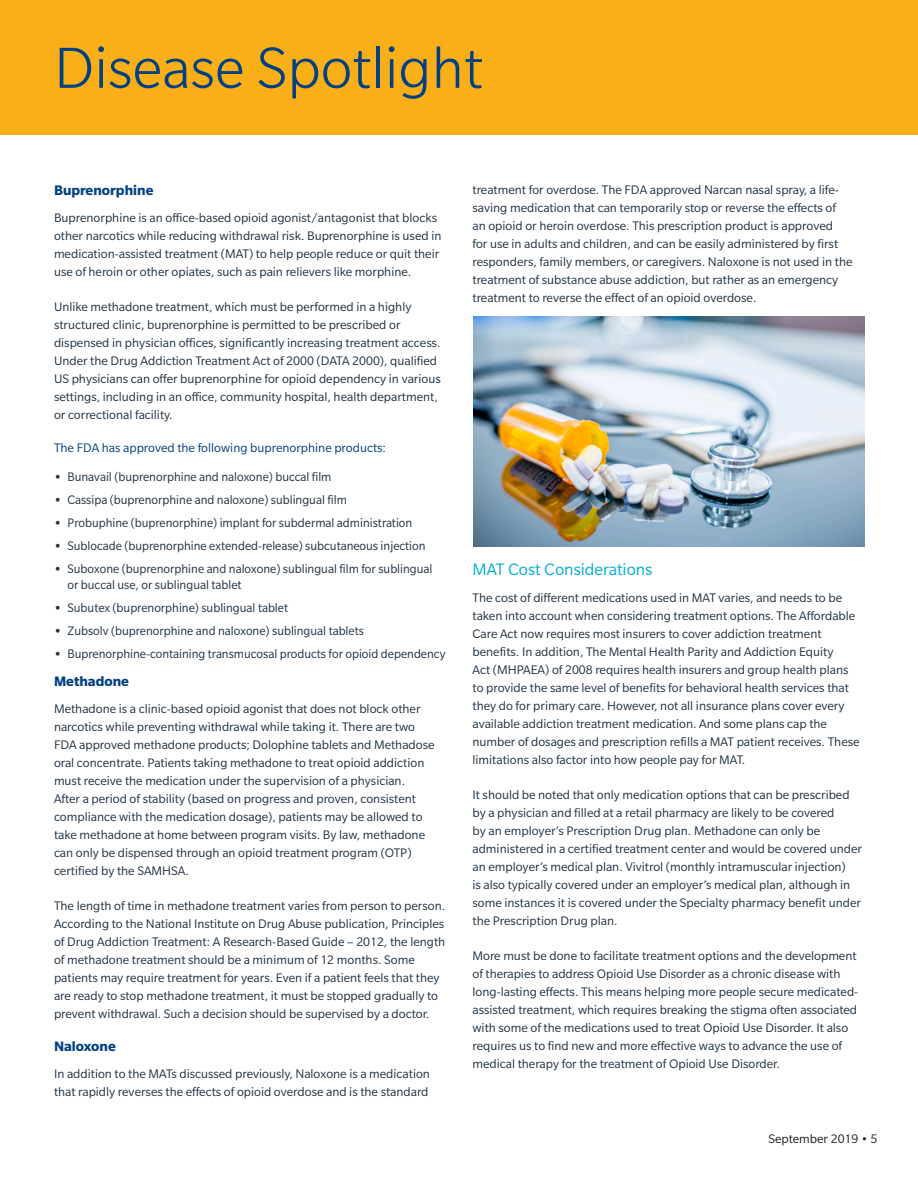
<style>
.page{position:relative;width:918px;height:1188px;background:#fff}
.page>*{position:absolute;margin:0;border:0;box-sizing:border-box;transform-origin:0 0}
.Page_Headline_42_37{font:300 63px "Slate Pro";color:#014181}
.Body_Subhead_12_14{font:18px "Slate Pro";color:#00b0d3}
.Body_Subhead_9_12{font:700 15px "Slate Pro";color:#014181}
.Body_Text_9_12{font:13.5px/18px "Slate Pro";color:#213242}
.Body_Text_9_12-2{font:13.5px/16.5px "Slate Pro";color:#213242;scale:.96 1}
.Body_Subhead_9_12-2{font:13.5px "Slate Pro";color:#014181}
.t1{font:13.5px "Slate Pro";color:#231f20}
.s1{font-weight:700}
</style>
<div class="page">
<div style="left:0;top:0;width:918px;height:135px;background:#faaf18"></div>
<img style="left:473px;top:317px;width:392px;height:229px">
<p class="Page_Headline_42_37" style="left:54px;top:35px;width:430px">Disease Spotlight</p>
<p class="Body_Subhead_9_12" style="left:54px;top:182px;width:101px">Buprenorphine</p>
<p class="Body_Text_9_12" style="left:54px;top:208px;width:389px">Buprenorphine is an office-based opioid agonist/antagonist that blocks other narcotics while reducing withdrawal risk. Buprenorphine is used in medication-assisted treatment (MAT) to help people reduce or quit their use of heroin or other opiates, such as pain relievers like morphine.</p>
<p class="Body_Text_9_12" style="left:54px;top:298px;width:388px">Unlike methadone treatment, which must be performed in a highly structured clinic, buprenorphine is permitted to be prescribed or dispensed in physician offices, significantly increasing treatment access.<br>Under the Drug Addiction Treatment Act of 2000 (DATA 2000), qualified US physicians can offer buprenorphine for opioid dependency in various settings, including in an office, community hospital, health department, or correctional facility.</p>
<p class="Body_Subhead_9_12-2" style="left:54px;top:441px;width:334px">The FDA has approved the following buprenorphine products:</p>
<p class="Body_Text_9_12-2" style="left:54px;top:468px;width:291px"><span class="s1">•</span> Bunavail (buprenorphine and naloxone) buccal film</p>
<p class="Body_Text_9_12-2" style="left:54px;top:491px;width:307px"><span class="s1">•</span> Cassipa (buprenorphine and naloxone) sublingual film</p>
<p class="Body_Text_9_12-2" style="left:54px;top:514px;width:375px"><span class="s1">•</span> Probuphine (buprenorphine) implant for subdermal administration</p>
<p class="Body_Text_9_12-2" style="left:54px;top:537px;width:389px"><span class="s1">•</span> Sublocade (buprenorphine extended-release) subcutaneous injection</p>
<p class="Body_Text_9_12-2" style="left:68px;top:560px;width:382px;text-indent:-14px"><span class="s1">•</span> Suboxone (buprenorphine and naloxone) sublingual film for sublingual or buccal use, or sublingual tablet</p>
<p class="Body_Text_9_12-2" style="left:54px;top:600px;width:245px"><span class="s1">•</span> Subutex (buprenorphine) sublingual tablet</p>
<p class="Body_Text_9_12-2" style="left:54px;top:623px;width:324px"><span class="s1">•</span> Zubsolv (buprenorphine and naloxone) sublingual tablets</p>
<p class="Body_Text_9_12-2" style="left:54px;top:646px;width:409px"><span class="s1">•</span> Buprenorphine-containing transmucosal products for opioid dependency</p>
<p class="Body_Subhead_9_12" style="left:54px;top:673px;width:76px">Methadone</p>
<p class="Body_Text_9_12" style="left:54px;top:699px;width:382px">Methadone is a clinic-based opioid agonist that does not block other narcotics while preventing withdrawal while taking it. There are two FDA approved methadone products; Dolophine tablets and Methadose oral concentrate. Patients taking methadone to treat opioid addiction must receive the medication under the supervision of a physician.<br>After a period of stability (based on progress and proven, consistent compliance with the medication dosage), patients may be allowed to take methadone at home between program visits. By law, methadone can only be dispensed through an opioid treatment program (OTP) certified by the SAMHSA.</p>
<p class="Body_Text_9_12" style="left:54px;top:897px;width:393px">The length of time in methadone treatment varies from person to person.<br>According to the National Institute on Drug Abuse publication, Principles of Drug Addiction Treatment: A Research-Based Guide – 2012, the length of methadone treatment should be a minimum of 12 months. Some patients may require treatment for years. Even if a patient feels that they are ready to stop methadone treatment, it must be stopped gradually to prevent withdrawal. Such a decision should be supervised by a doctor.</p>
<p class="Body_Subhead_9_12" style="left:54px;top:1038px;width:63px">Naloxone</p>
<p class="Body_Text_9_12" style="left:54px;top:1065px;width:378px">In addition to the MATs discussed previously, Naloxone is a medication that rapidly reverses the effects of opioid overdose and is the standard</p>
<p class="Body_Text_9_12" style="left:472px;top:181px;width:382px">treatment for overdose. The FDA approved Narcan nasal spray, a life&shy;saving medication that can temporarily stop or reverse the effects of an opioid or heroin overdose. This prescription product is approved<br>for use in adults and children, and can be easily administered by first responders, family members, or caregivers. Naloxone is not used in the treatment of substance abuse addiction, but rather as an emergency treatment to reverse the effect of an opioid overdose.</p>
<p class="Body_Subhead_12_14" style="left:472px;top:560px;width:182px">MAT Cost Considerations</p>
<p class="Body_Text_9_12" style="left:472px;top:588px;width:389px">The cost of different medications used in MAT varies, and needs to be taken into account when considering treatment options. The Affordable Care Act now requires most insurers to cover addiction treatment benefits. In addition, The Mental Health Parity and Addiction Equity<br>Act (MHPAEA) of 2008 requires health insurers and group health plans to provide the same level of benefits for behavioral health services that they do for primary care. However, not all insurance plans cover every available addiction treatment medication. And some plans cap the number of dosages and prescription refills a MAT patient receives. These limitations also factor into how people pay for MAT.</p>
<p class="Body_Text_9_12" style="left:472px;top:786px;width:391px">It should be noted that only medication options that can be prescribed by a physician and filled at a retail pharmacy are likely to be covered<br>by an employer’s Prescription Drug plan. Methadone can only be administered in a certified treatment center and would be covered under an employer’s medical plan. Vivitrol (monthly intramuscular injection)<br>is also typically covered under an employer’s medical plan, although in some instances it is covered under the Specialty pharmacy benefit under the Prescription Drug plan.</p>
<p class="Body_Text_9_12" style="left:472px;top:947px;width:387px">More must be done to facilitate treatment options and the development of therapies to address Opioid Use Disorder as a chronic disease with long-lasting effects. This means helping more people secure medicated&shy;assisted treatment, which requires breaking the stigma often associated with some of the medications used to treat Opioid Use Disorder. It also requires us to find new and more effective ways to advance the use of medical therapy for the treatment of Opioid Use Disorder.</p>
<p class="t1" style="left:768px;top:1132px;width:111px">September 2019 • 5</p>
</div>
